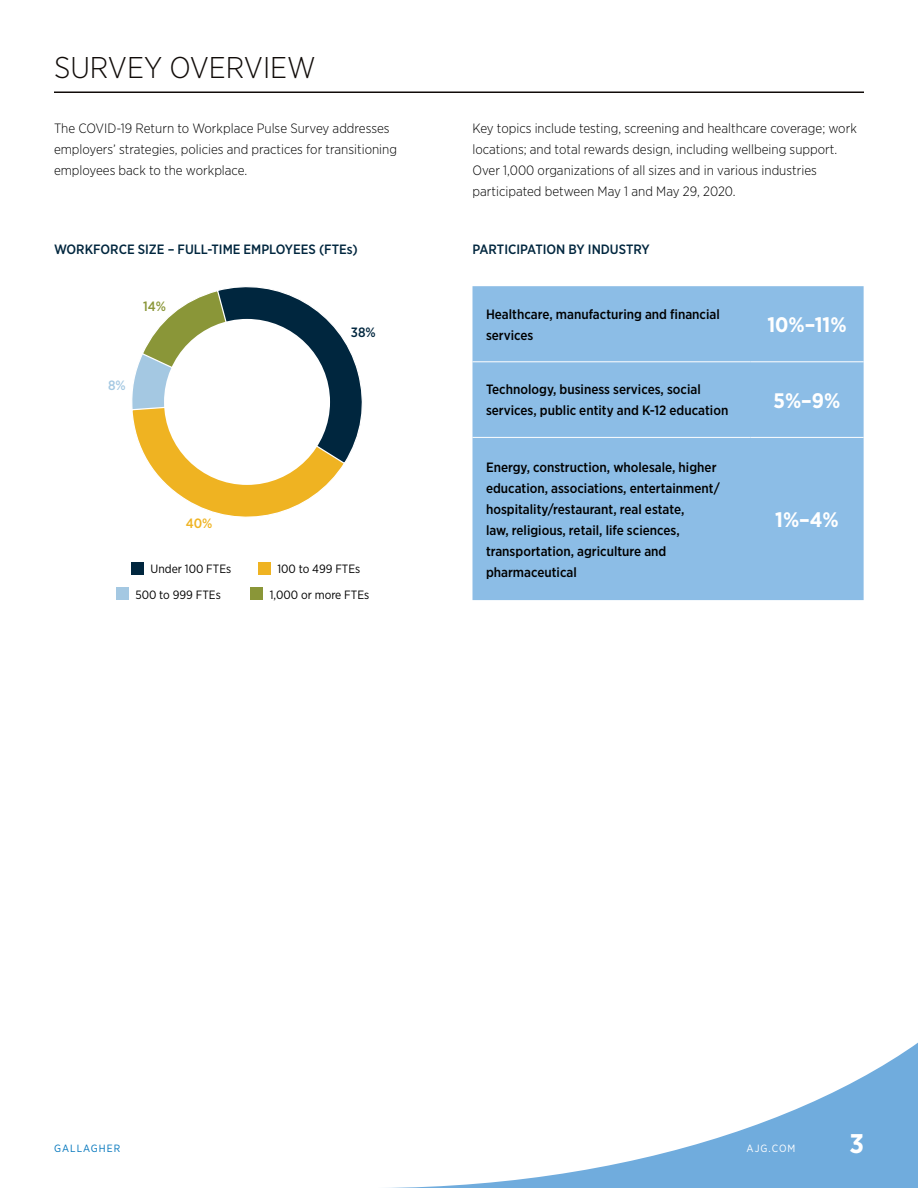
<style>
.page{position:relative;width:918px;height:1188px;background:#fff}
.page>*{position:absolute;margin:0;border:0;box-sizing:border-box;transform-origin:0 0}
.Headline{font:300 30px "Gotham Narrow";color:#100b08}
.t1{font:700 27px "Gotham Narrow";color:#fff}
.Body_Text{font:700 21px "Gotham Narrow";color:#fff}
.Body_Text-2{font:300 13.5px/21px "Gotham Narrow";color:#000}
.Body_Text-3{font:500 13.5px/21px "Gotham Narrow";color:#000}
.Chart_Header{font:500 13.5px "Gotham Narrow";color:#00263e}
.Body_Text-4{font:500 13.5px "Gotham Narrow";color:#00263e}
.Body_Text-5{font:500 13.5px "Gotham Narrow";color:#efb322}
.Body_Text-6{font:500 13.5px "Gotham Narrow";color:#8a9638}
.Body_Text-7{font:500 13.5px "Gotham Narrow";color:#a4c8e2}
.Chart_Text{font:12px "Gotham Narrow";color:#000}
.t2{font:10.5px "Gotham Narrow";letter-spacing:.1em;color:#0075bc}
.t3{font:10.5px "Gotham Narrow";letter-spacing:.1em;color:#fff}
</style>
<div class="page">
<svg style="left:386px;top:1042px;width:532px;height:146px"></svg>
<svg style="left:132px;top:287px;width:230px;height:230px"></svg>
<hr style="left:54px;top:91px;width:810px;height:2px;background:#100b08">
<div style="left:164px;top:319px;width:166px;height:166px;background:#fff;border-radius:50%"></div>
<div style="left:131px;top:562px;width:13px;height:13px;background:#00263e"></div>
<div style="left:258px;top:562px;width:13px;height:13px;background:#efb322"></div>
<div style="left:116px;top:588px;width:13px;height:12px;background:#a4c8e2"></div>
<div style="left:250px;top:588px;width:13px;height:12px;background:#8a9638"></div>
<div style="left:472px;top:286px;width:392px;height:314px;background:#8cbde6"></div>
<hr style="left:472px;top:361px;width:278px;height:1px;background:#fff">
<hr style="left:750px;top:361px;width:114px;height:1px;background:#fff">
<hr style="left:472px;top:437px;width:278px;height:1px;background:#fff">
<hr style="left:750px;top:437px;width:114px;height:1px;background:#fff">
<p class="Headline" style="left:54px;top:49px;width:263px">SURVEY OVERVIEW</p>
<p class="Body_Text-2" style="left:54px;top:117px;width:345px">The COVID-19 Return to Workplace Pulse Survey addresses employers’ strategies, policies and practices for transitioning employees back to the workplace.</p>
<p class="Body_Text-2" style="left:472px;top:117px;width:386px">Key topics include testing, screening and healthcare coverage; work locations; and total rewards design, including wellbeing support.<br>Over 1,000 organizations of all sizes and in various industries participated between May 1 and May 29, 2020.</p>
<p class="Chart_Header" style="left:54px;top:241px;width:305px">WORKFORCE SIZE – FULL-TIME EMPLOYEES (FTEs)</p>
<p class="Chart_Header" style="left:472px;top:241px;width:179px">PARTICIPATION BY INDUSTRY</p>
<p class="Body_Text-6" style="left:143px;top:297px;width:24px">14%</p>
<p class="Body_Text-7" style="left:108px;top:377px;width:19px">8%</p>
<p class="Body_Text-4" style="left:351px;top:324px;width:26px">38%</p>
<p class="Body_Text-5" style="left:186px;top:514px;width:28px">40%</p>
<p class="Chart_Text" style="left:151px;top:561px;width:82px">Under 100 FTEs</p>
<p class="Chart_Text" style="left:277px;top:561px;width:84px">100 to 499 FTEs</p>
<p class="Chart_Text" style="left:135px;top:587px;width:87px">500 to 999 FTEs</p>
<p class="Chart_Text" style="left:270px;top:587px;width:101px">1,000 or more FTEs</p>
<p class="Body_Text-3" style="left:486px;top:303px;width:235px">Healthcare, manufacturing and financial services</p>
<p class="Body_Text" style="left:767px;top:312px;width:81px">10%–11%</p>
<p class="Body_Text-3" style="left:486px;top:379px;width:244px">Technology, business services, social services, public entity and K-12 education</p>
<p class="Body_Text" style="left:774px;top:387px;width:68px">5%–9%</p>
<p class="Body_Text-3" style="left:486px;top:456px;width:235px">Energy, construction, wholesale, higher education, associations, entertainment/ hospitality/restaurant, real estate,<br>law, religious, retail, life sciences, transportation, agriculture and pharmaceutical</p>
<p class="Body_Text" style="left:775px;top:506px;width:65px">1%–4%</p>
<p class="t2" style="left:54px;top:1142px;width:68px">GALLAGHER</p>
<p class="t3" style="left:747px;top:1142px;width:50px">AJG.COM</p>
<h2 class="t1" style="left:849px;top:1126px;width:16px">3</h2>
</div>
